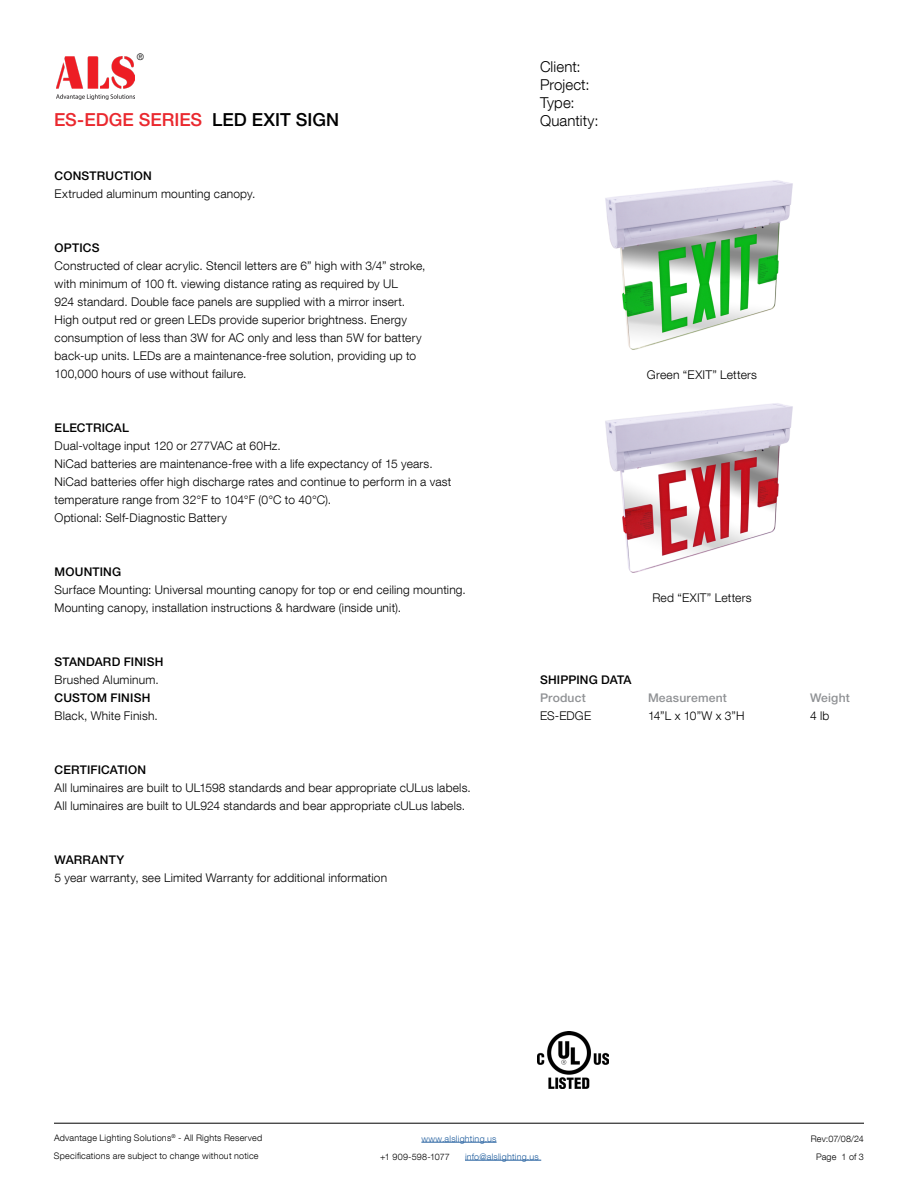
<style>
.page{position:relative;width:918px;height:1188px;background:#fff}
.page>*{position:absolute;margin:0;border:0;box-sizing:border-box;transform-origin:0 0}
.t1{font:500 18px "Helvetica Neue LT Pro";color:#ea292f}
.t2{font:300 15px/18px "Helvetica Neue LT Com";letter-spacing:.01em;color:#000}
.t3{font:300 12px/18px "Helvetica Neue LT Com";letter-spacing:.015em;color:#000}
.t4{font:500 12px "Helvetica Neue LT Pro";letter-spacing:.015em;color:#000}
.t5{font:500 12px "Helvetica Neue LT Pro";letter-spacing:.015em;color:#8f9194}
.t6{font:300 9px/18px "Helvetica Neue LT Com";letter-spacing:.025em;color:#000}
.t7{font:300 9px "Helvetica Neue LT Com";letter-spacing:.025em;color:#215e9e}
.s1{color:#000}
</style>
<div class="page">
<hr style="left:421px;top:1142px;width:76px;height:1px;background:#215e9e">
<hr style="left:465px;top:1160px;width:76px;height:1px;background:#215e9e">
<hr style="left:54px;top:1123px;width:810px;height:1px;background:#000">
<img style="left:56px;top:57px;width:79px;height:43px">
<img style="left:538px;top:1032px;width:70px;height:57px">
<img style="left:605px;top:180px;width:188px;height:170px">
<img style="left:605px;top:403px;width:188px;height:170px">
<p class="t6" style="left:137px;top:48px;width:9px">®</p>
<h1 class="t1" style="left:54px;top:109px;width:287px">ES-EDGE SERIES <span class="s1">LED EXIT SIGN</span></h1>
<p class="t4" style="left:55px;top:169px;width:99px">CONSTRUCTION</p>
<p class="t3" style="left:55px;top:184px;width:202px">Extruded aluminum mounting canopy.</p>
<p class="t4" style="left:55px;top:241px;width:47px">OPTICS</p>
<p class="t3" style="left:55px;top:256px;width:372px">Constructed of clear acrylic. Stencil letters are 6” high with 3/4” stroke, with minimum of 100 ft. viewing distance rating as required by UL<br>924 standard. Double face panels are supplied with a mirror insert.<br>High output red or green LEDs provide superior brightness. Energy consumption of less than 3W for AC only and less than 5W for battery back-up units. LEDs are a maintenance-free solution, providing up to 100,000 hours of use without failure.</p>
<p class="t4" style="left:55px;top:421px;width:76px">ELECTRICAL</p>
<p class="t3" style="left:55px;top:436px;width:398px">Dual-voltage input 120 or 277VAC at 60Hz.<br>NiCad batteries are maintenance-free with a life expectancy of 15 years.<br>NiCad batteries offer high discharge rates and continue to perform in a vast temperature range from 32°F to 104°F (0°C to 40°C).<br>Optional: Self-Diagnostic Battery</p>
<p class="t4" style="left:55px;top:565px;width:68px">MOUNTING</p>
<p class="t3" style="left:55px;top:580px;width:413px">Surface Mounting: Universal mounting canopy for top or end ceiling mounting.<br>Mounting canopy, installation instructions &amp; hardware (inside unit).</p>
<p class="t4" style="left:55px;top:655px;width:110px">STANDARD FINISH</p>
<p class="t3" style="left:55px;top:670px;width:106px">Brushed Aluminum.</p>
<p class="t4" style="left:55px;top:691px;width:97px">CUSTOM FINISH</p>
<p class="t3" style="left:55px;top:706px;width:105px">Black, White Finish.</p>
<p class="t4" style="left:55px;top:763px;width:93px">CERTIFICATION</p>
<p class="t3" style="left:55px;top:778px;width:418px">All luminaires are built to UL1598 standards and bear appropriate cULus labels.<br>All luminaires are built to UL924 standards and bear appropriate cULus labels.</p>
<p class="t4" style="left:55px;top:853px;width:71px">WARRANTY</p>
<p class="t3" style="left:55px;top:868px;width:334px">5 year warranty, see Limited Warranty for additional information</p>
<p class="t2" style="left:540px;top:57px;width:60px">Client:<br>Project:<br>Type:<br>Quantity:</p>
<p class="t3" style="left:647px;top:366px;width:112px">Green “EXIT” Letters</p>
<p class="t3" style="left:652px;top:589px;width:101px">Red “EXIT” Letters</p>
<p class="t4" style="left:540px;top:673px;width:93px">SHIPPING DATA</p>
<p class="t5" style="left:540px;top:691px;width:47px">Product</p>
<p class="t5" style="left:648px;top:691px;width:80px">Measurement</p>
<p class="t5" style="left:810px;top:691px;width:41px">Weight</p>
<p class="t3" style="left:540px;top:706px;width:53px">ES-EDGE</p>
<p class="t3" style="left:648px;top:706px;width:98px">14”L x 10”W x 3”H</p>
<p class="t3" style="left:810px;top:706px;width:21px">4 lb</p>
<p class="t6" style="left:54px;top:1129px;width:210px">Advantage Lighting Solutions<sup>®</sup> - All Rights Reserved<br>Specifications are subject to change without notice</p>
<p class="t6" style="left:811px;top:1129px;width:55px;text-align:center">Rev:07/08/24<br>Page 1 of 3</p>
<p class="t7" style="left:421px;top:1133px;width:77px">www.alslighting.us</p>
<p class="t6" style="left:380px;top:1147px;width:71px">+1 909-598-1077</p>
<p class="t7" style="left:465px;top:1151px;width:75px">info@alslighting.us</p>
</div>
